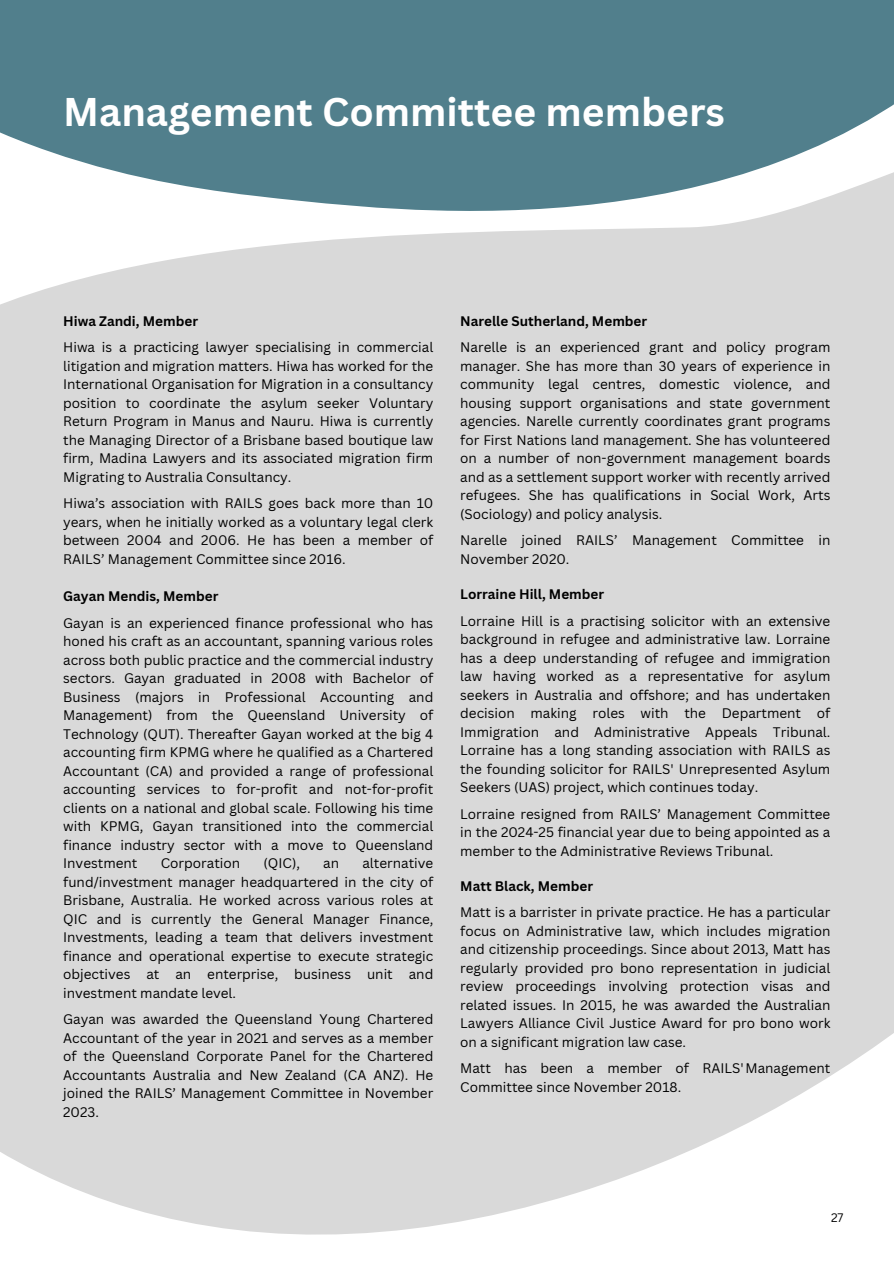
<style>
.page{position:relative;width:894px;height:1264px;background:#fff}
.page>*{position:absolute;margin:0;border:0;box-sizing:border-box;transform-origin:0 0}
.t1{font:700 39px "Canva Sans";color:#fff}
.t2{font:13.5px/18.5px "Canva Sans";color:#000;text-align:justify}
.t3{font:700 13.5px "Canva Sans";color:#000}
.t4{font:12px "Canva Sans";color:#000}
</style>
<div class="page">
<div style="left:0;top:280px;width:893px;height:955px;background:#d9d9d9"></div>
<div style="left:78px;top:272px;width:815px;height:8px;background:#d9d9d9"></div>
<svg style="left:0;top:0;width:893px;height:272px;fill:#517f8c"></svg>
<p class="t1" style="left:63px;top:84px;width:663px">Management Committee members</p>
<p class="t3" style="left:63px;top:311px;width:136px">Hiwa Zandi, Member</p>
<p class="t2" style="left:63px;top:338px;width:371px">Hiwa is a practicing lawyer specialising in commercial litigation and migration matters. Hiwa has worked for the International Organisation for Migration in a consultancy position to coordinate the asylum seeker Voluntary Return Program in Manus and Nauru. Hiwa is currently the Managing Director of a Brisbane based boutique law firm, Madina Lawyers and its associated migration firm Migrating to Australia Consultancy.</p>
<h2 class="t2" style="left:63px;top:494px;width:371px">Hiwa’s association with RAILS goes back more than 10 years, when he initially worked as a voluntary legal clerk between 2004 and 2006. He has been a member of RAILS’ Management Committee since 2016.</h2>
<p class="t3" style="left:63px;top:586px;width:157px">Gayan Mendis, Member</p>
<p class="t2" style="left:63px;top:613px;width:371px">Gayan is an experienced finance professional who has honed his craft as an accountant, spanning various roles across both public practice and the commercial industry sectors. Gayan graduated in 2008 with Bachelor of Business (majors in Professional Accounting and Management) from the Queensland University of Technology (QUT). Thereafter Gayan worked at the big 4 accounting firm KPMG where he qualified as a Chartered Accountant (CA) and provided a range of professional accounting services to for-profit and not-for-profit clients on a national and global scale. Following his time with KPMG, Gayan transitioned into the commercial finance industry sector with a move to Queensland Investment</p>
<p class="t2" style="left:63px;top:853px;width:371px;text-indent:299px">alternative fund/investment manager headquartered in the city of Brisbane, Australia. He worked across various roles at QIC and is currently the General Manager Finance, Investments, leading a team that delivers investment finance and operational expertise to execute strategic objectives at an enterprise, business unit and investment mandate level.</p>
<h2 class="t2" style="left:63px;top:1009px;width:371px">Gayan was awarded the Queensland Young Chartered Accountant of the year in 2021 and serves as a member of the Queensland Corporate Panel for the Chartered Accountants Australia and New Zealand (CA ANZ). He joined the RAILS’ Management Committee in November 2023.</h2>
<p class="t2" style="left:161px;top:853px;width:81px">Corporation</p>
<p class="t2" style="left:263px;top:853px;width:38px">(QIC),</p>
<p class="t2" style="left:323px;top:853px;width:17px">an</p>
<p class="t3" style="left:460px;top:311px;width:188px">Narelle Sutherland, Member</p>
<h1 class="t2" style="left:460px;top:338px;width:371px">Narelle is an experienced grant and policy program manager. She has more than 30 years of experience in community legal centres, domestic violence, and housing support organisations and state government agencies. Narelle currently coordinates grant programs for First Nations land management. She has volunteered on a number of non-government management boards and as a settlement support worker with recently arrived refugees. She has qualifications in Social Work, Arts (Sociology) and policy analysis.</h1>
<p class="t2" style="left:460px;top:531px;width:371px">Narelle joined RAILS’ Management Committee in<br>November 2020.</p>
<p class="t3" style="left:460px;top:584px;width:145px">Lorraine Hill, Member</p>
<h2 class="t2" style="left:460px;top:611px;width:371px">Lorraine Hill is a practising solicitor with an extensive background in refugee and administrative law. Lorraine has a deep understanding of refugee and immigration law having worked as a representative for asylum seekers in Australia and offshore; and has undertaken decision making roles with the Department of Immigration and Administrative Appeals Tribunal.<br>Lorraine has a long standing association with RAILS as the founding solicitor for RAILS' Unrepresented Asylum Seekers (UAS) project, which continues today.</h2>
<p class="t2" style="left:460px;top:804px;width:371px">Lorraine resigned from RAILS’ Management Committee in the 2024-25 financial year due to being appointed as a member to the Administrative Reviews Tribunal.</p>
<p class="t3" style="left:460px;top:876px;width:134px">Matt Black, Member</p>
<p class="t2" style="left:460px;top:902px;width:371px">Matt is a barrister in private practice. He has a particular focus on Administrative law, which includes migration and citizenship proceedings. Since about 2013, Matt has regularly provided pro bono representation in judicial review proceedings involving protection visas and related issues. In 2015, he was awarded the Australian Lawyers Alliance Civil Justice Award for pro bono work on a significant migration law case.</p>
<h2 class="t2" style="left:460px;top:1058px;width:371px">Matt has been a member of RAILS'Management<br>Committee since November 2018.</h2>
<p class="t4" style="left:830px;top:1209px;width:14px">27</p>
</div>
